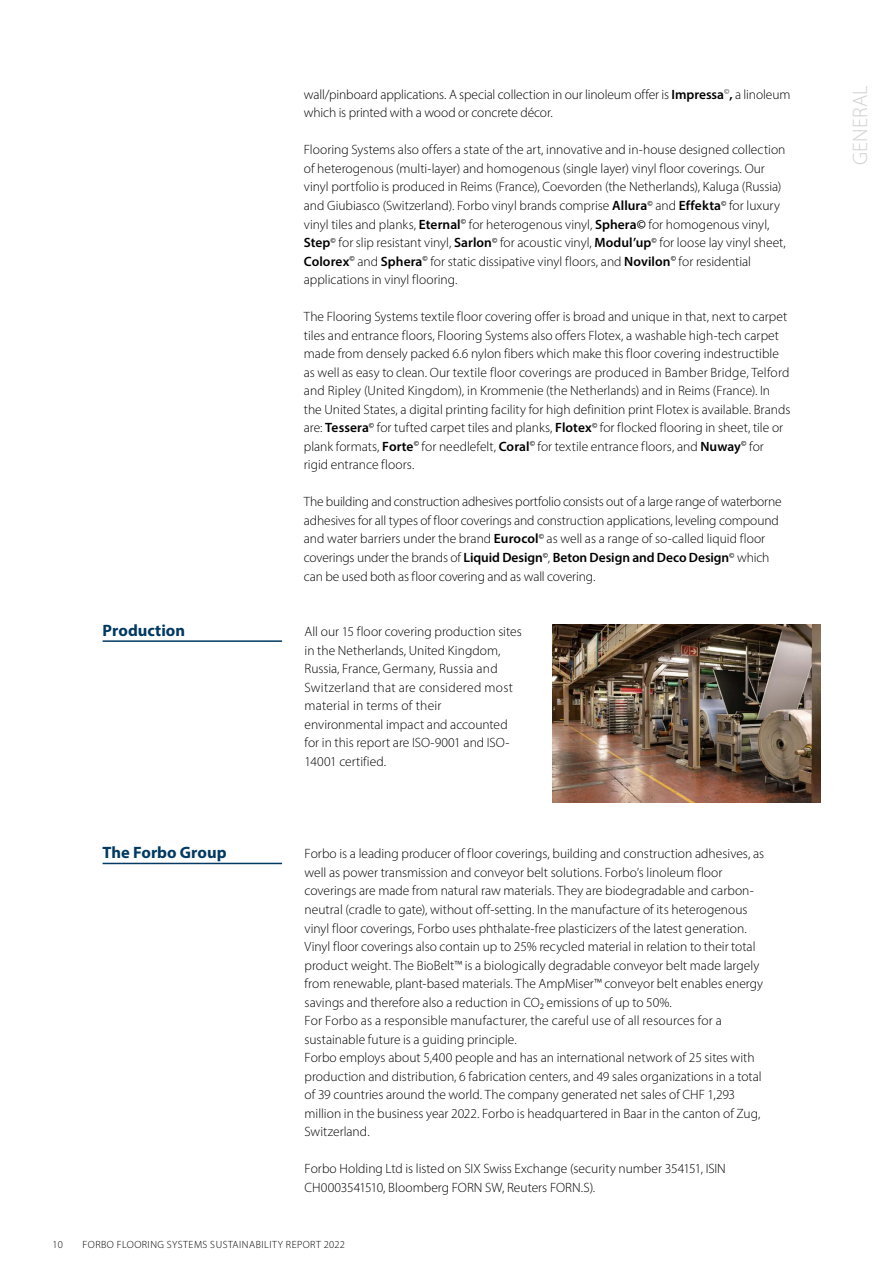
<style>
.page{position:relative;width:893px;height:1263px;background:#fff}
.page>*{position:absolute;margin:0;border:0;box-sizing:border-box;transform-origin:0 0}
.t1{font:300 21px "Myriad Pro";letter-spacing:.01em;color:#d0d0d0}
.t2{font:700 16.5px "Myriad Pro";color:#003962}
.t3{font:300 13.5px/18.5px "Myriad Pro";color:#000}
.t4{font:300 10.5px "Myriad Pro";letter-spacing:.045em;color:#000}
.s1{font-weight:600}
</style>
<div class="page">
<hr style="left:103px;top:640px;width:179px;height:2px;background:#003962">
<hr style="left:103px;top:863px;width:179px;height:1px;background:#003962">
<img style="left:552px;top:624px;width:269px;height:179px">
<p class="t2" style="left:103px;top:620px;width:84px">Production</p>
<p class="t2" style="left:103px;top:842px;width:125px">The Forbo Group</p>
<p class="t3" style="left:304px;top:85px;width:488px">wall/pinboard applications. A special collection in our linoleum offer is <span class="s1">Impressa</span><sup>©</sup><span class="s1">,</span> a linoleum which is printed with a wood or concrete décor.</p>
<p class="t3" style="left:304px;top:140px;width:484px">Flooring Systems also offers a state of the art, innovative and in-house designed collection of heterogenous (multi-layer) and homogenous (single layer) vinyl floor coverings. Our vinyl portfolio is produced in Reims (France), Coevorden (the Netherlands), Kaluga (Russia) and Giubiasco (Switzerland). Forbo vinyl brands comprise <span class="s1">Allura</span><sup>©</sup> and <span class="s1">Effekta</span><sup>©</sup> for luxury vinyl tiles and planks, <span class="s1">Eternal</span><sup>©</sup> for heterogenous vinyl, <span class="s1">Sphera©</span> for homogenous vinyl, <span class="s1">Step</span><sup>©</sup> for slip resistant vinyl, <span class="s1">Sarlon</span><sup>©</sup> for acoustic vinyl, <span class="s1">Modul’up</span><sup>©</sup> for loose lay vinyl sheet, <span class="s1">Colorex</span><sup>©</sup> and <span class="s1">Sphera</span><sup>©</sup> for static dissipative vinyl floors, and <span class="s1">Novilon</span><sup>©</sup> for residential applications in vinyl flooring.</p>
<p class="t3" style="left:304px;top:307px;width:488px">The Flooring Systems textile floor covering offer is broad and unique in that, next to carpet tiles and entrance floors, Flooring Systems also offers Flotex, a washable high-tech carpet made from densely packed 6.6 nylon fibers which make this floor covering indestructible as well as easy to clean. Our textile floor coverings are produced in Bamber Bridge, Telford and Ripley (United Kingdom), in Krommenie (the Netherlands) and in Reims (France). In the United States, a digital printing facility for high definition print Flotex is available. Brands are: <span class="s1">Tessera</span><sup>©</sup> for tufted carpet tiles and planks, <span class="s1">Flotex</span><sup>©</sup> for flocked flooring in sheet, tile or plank formats, <span class="s1">Forte</span><sup>©</sup> for needlefelt, <span class="s1">Coral</span><sup>©</sup> for textile entrance floors, and <span class="s1">Nuway</span><sup>©</sup> for rigid entrance floors.</p>
<p class="t3" style="left:304px;top:492px;width:479px">The building and construction adhesives portfolio consists out of a large range of waterborne adhesives for all types of floor coverings and construction applications, leveling compound and water barriers under the brand <span class="s1">Eurocol</span><sup>©</sup> as well as a range of so-called liquid floor coverings under the brands of <span class="s1">Liquid Design</span><sup>©</sup>, <span class="s1">Beton Design and Deco Design</span><sup>©</sup> which can be used both as floor covering and as wall covering.</p>
<p class="t3" style="left:305px;top:622px;width:219px">All our 15 floor covering production sites in the Netherlands, United Kingdom, Russia, France, Germany, Russia and Switzerland that are considered most material in terms of their environmental impact and accounted for in this report are ISO-9001 and ISO-14001 certified.</p>
<p class="t3" style="left:305px;top:844px;width:461px">Forbo is a leading producer of floor coverings, building and construction adhesives, as well as power transmission and conveyor belt solutions. Forbo’s linoleum floor coverings are made from natural raw materials. They are biodegradable and carbon&shy;neutral (cradle to gate), without off-setting. In the manufacture of its heterogenous vinyl floor coverings, Forbo uses phthalate-free plasticizers of the latest generation.<br>Vinyl floor coverings also contain up to 25% recycled material in relation to their total product weight. The BioBelt™ is a biologically degradable conveyor belt made largely from renewable, plant-based materials. The AmpMiser™ conveyor belt enables energy savings and therefore also a reduction in CO₂ emissions of up to 50%.<br>For Forbo as a responsible manufacturer, the careful use of all resources for a sustainable future is a guiding principle.<br>Forbo employs about 5,400 people and has an international network of 25 sites with production and distribution, 6 fabrication centers, and 49 sales organizations in a total of 39 countries around the world. The company generated net sales of CHF 1,293 million in the business year 2022. Forbo is headquartered in Baar in the canton of Zug, Switzerland.</p>
<p class="t3" style="left:305px;top:1159px;width:423px">Forbo Holding Ltd is listed on SIX Swiss Exchange (security number 354151, ISIN<br>CH0003541510, Bloomberg FORN SW, Reuters FORN.S).</p>
<p class="t4" style="left:53px;top:1238px;width:12px">10</p>
<p class="t4" style="left:83px;top:1238px;width:264px">FORBO FLOORING SYSTEMS SUSTAINABILITY REPORT 2022</p>
<h1 class="t1" style="left:847px;top:165px;width:81px;rotate:-90deg">GENERAL</h1>
</div>
